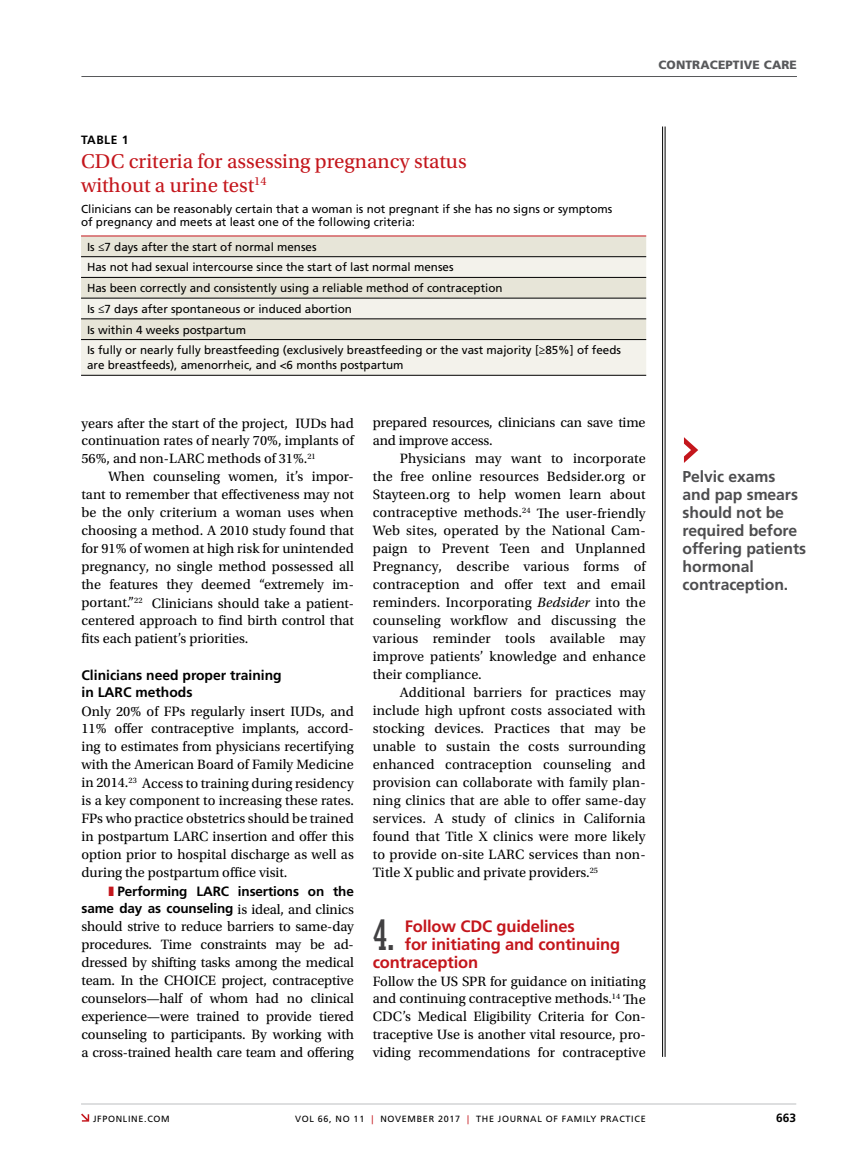
<style>
.page{position:relative;width:851px;height:1161px;background:#fff}
.page>*{position:absolute;margin:0;border:0;box-sizing:border-box;transform-origin:0 0}
.t1{font:condensed 40.95px "Rockwell Std";color:#414042}
.t2{font:21px/24px "Utopia Std";color:#c4161c}
.t3{font:700 16.5px "Frutiger LT Std";letter-spacing:-.01em;color:#c4161c}
.t4{font:700 15.75px/18px "Frutiger LT Std";letter-spacing:-.005em;color:#4d4d4f}
.t5{font:14.25px/18px "Utopia Std";color:#000;text-align:justify}
.t6{font:700 13.8px/18px "Frutiger LT Std";color:#000}
.t7{font:700 13.5px/18px "Frutiger LT Std";letter-spacing:-.01em;color:#000;text-align:right}
.t8{font:900 12px "Frutiger LT Std";letter-spacing:.01em;color:#58595b}
.t9{font:700 12px "Frutiger LT Std";letter-spacing:.02em;color:#000}
.t10{font:11.7px/20.7px "Frutiger LT Std";color:#000}
.t11{font:9px "Frutiger LT Std";letter-spacing:.075em;color:#000}
.s1{color:#c4161c}
.s2{font-family:"Utopia Std";font-weight:400;font-size:14.25px}
.s3{font-style:italic}
</style>
<div class="page">
<hr style="left:81px;top:76px;width:716px;height:1px;background:#58595b">
<svg style="left:81px;top:1114px;width:8px;height:8px"></svg>
<hr style="left:81px;top:1104px;width:715px;height:1px;background:#bcbec0">
<hr style="left:664px;top:127px;width:1px;height:930px;background:#000">
<hr style="left:662px;top:127px;width:1px;height:930px;background:#000">
<svg style="left:684px;top:437px;width:14px;height:26px"></svg>
<div style="left:81px;top:237px;width:565px;height:19px;background:#e7e5d8"></div>
<svg style="left:81px;top:257px;width:565px;height:118px;background:#eceae1"></svg>
<hr style="left:81px;top:256px;width:565px;height:1px;background:#000">
<hr style="left:81px;top:277px;width:565px;height:1px;background:#000">
<hr style="left:81px;top:298px;width:565px;height:1px;background:#000">
<hr style="left:81px;top:318px;width:565px;height:1px;background:#000">
<hr style="left:81px;top:339px;width:565px;height:1px;background:#000">
<hr style="left:81px;top:375px;width:565px;height:1px;background:#000">
<hr style="left:81px;top:236px;width:565px;height:1px;background:#c4161c">
<p class="t8" style="left:658px;top:58px;width:140px">CONTRACEPTIVE CARE</p>
<p class="t9" style="left:81px;top:133px;width:49px">TABLE 1</p>
<h2 class="t2" style="left:81px;top:150px;width:387px">CDC criteria for assessing pregnancy status without a urine test<sup>14</sup></h2>
<p class="t10" style="left:81px;top:202px;width:532px;line-height:12.8px">Clinicians can be reasonably certain that a woman is not pregnant if she has no signs or symptoms of pregnancy and meets at least one of the following criteria:</p>
<p class="t10" style="left:87px;top:236px;width:535px">Is ≤7 days after the start of normal menses<br>Has not had sexual intercourse since the start of last normal menses<br>Has been correctly and consistently using a reliable method of contraception<br>Is ≤7 days after spontaneous or induced abortion<br>Is within 4 weeks postpartum<br>Is fully or nearly fully breastfeeding (exclusively breastfeeding or the vast majority [≥85%] of feeds</p>
<p class="t10" style="left:87px;top:355px;width:318px">are breastfeeds), amenorrheic, and &lt;6 months postpartum</p>
<p class="t5" style="left:81px;top:414px;width:274px">years after the start of the project, IUDs had continuation rates of nearly 70%, implants of 56%, and non-LARC methods of 31%.<sup>21</sup></p>
<p class="t5" style="left:81px;top:468px;width:274px;text-indent:27px">When counseling women, it’s impor&shy;tant to remember that effectiveness may not be the only criterium a woman uses when choosing a method. A 2010 study found that for 91% of women at high risk for unintended pregnancy, no single method possessed all the features they deemed “extremely im&shy;portant.”<sup>22</sup> Clinicians should take a patient&shy;centered approach to find birth control that fits each patient’s priorities.</p>
<p class="t6" style="left:81px;top:666px;width:202px">Clinicians need proper training in LARC methods</p>
<p class="t5" style="left:81px;top:702px;width:274px">Only 20% of FPs regularly insert IUDs, and 11% offer contraceptive implants, accord&shy;ing to estimates from physicians recertifying with the American Board of Family Medicine in 2014.<sup>23</sup> Access to training during residency is a key component to increasing these rates.<br>FPs who practice obstetrics should be trained in postpartum LARC insertion and offer this option prior to hospital discharge as well as during the postpartum office visit.</p>
<p class="t7" style="left:81px;top:882px;width:274px"><span class="s1">❚</span> Performing LARC insertions on the same day as counseling <span class="s2">is ideal, and clinics</span></p>
<p class="t5" style="left:81px;top:918px;width:274px">should strive to reduce barriers to same-day procedures. Time constraints may be ad&shy;dressed by shifting tasks among the medical team. In the CHOICE project, contraceptive counselors—half of whom had no clinical experience—were trained to provide tiered counseling to participants. By working with a cross-trained health care team and offering</p>
<p class="t5" style="left:373px;top:414px;width:274px">prepared resources, clinicians can save time and improve access.</p>
<p class="t5" style="left:373px;top:450px;width:274px;text-indent:27px">Physicians may want to incorporate the free online resources Bedsider.org or Stayteen.org to help women learn about contraceptive methods.<sup>24</sup> The user-friendly Web sites, operated by the National Cam&shy;paign to Prevent Teen and Unplanned Pregnancy, describe various forms of contraception and offer text and email reminders. Incorporating <span class="s3">Bedsider</span> into the counseling workflow and discussing the various reminder tools available may improve patients’ knowledge and enhance their compliance.</p>
<p class="t5" style="left:373px;top:684px;width:274px;text-indent:27px">Additional barriers for practices may include high upfront costs associated with stocking devices. Practices that may be unable to sustain the costs surrounding enhanced contraception counseling and provision can collaborate with family plan&shy;ning clinics that are able to offer same-day services. A study of clinics in California found that Title X clinics were more likely to provide on-site LARC services than non-Title X public and private providers.<sup>25</sup></p>
<h1 class="t1" style="left:373px;top:911px;width:23px">4.</h1>
<p class="t3" style="left:405px;top:916px;width:171px">Follow CDC guidelines</p>
<p class="t3" style="left:405px;top:934px;width:217px">for initiating and continuing</p>
<p class="t3" style="left:373px;top:952px;width:107px">contraception</p>
<p class="t5" style="left:373px;top:972px;width:274px">Follow the US SPR for guidance on initiating and continuing contraceptive methods.<sup>14</sup> The CDC’s Medical Eligibility Criteria for Con&shy;traceptive Use is another vital resource, pro&shy;viding recommendations for contraceptive</p>
<p class="t4" style="left:682px;top:468px;width:125px">Pelvic exams and pap smears should not be required before offering patients hormonal contraception.</p>
<p class="t11" style="left:93px;top:1113px;width:78px">JFPONLINE.COM</p>
<p class="t11" style="left:295px;top:1113px;width:352px">VOL 66, NO 11 <span class="s1">|</span> NOVEMBER 2017 <span class="s1">|</span> THE JOURNAL OF FAMILY PRACTICE</p>
<p class="t9" style="left:776px;top:1111px;width:22px">663</p>
</div>
